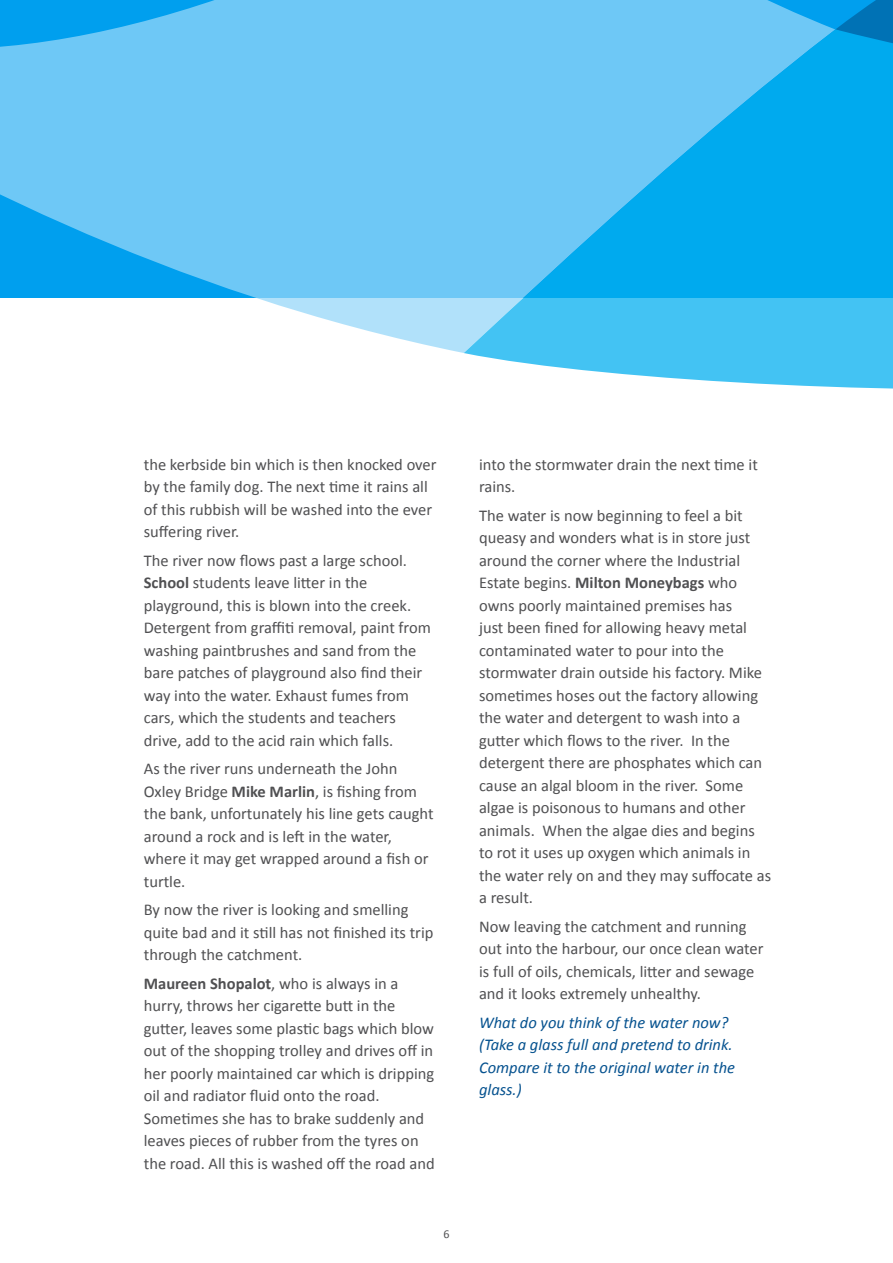
<style>
.page{position:relative;width:893px;height:1263px;background:#fff}
.page>*{position:absolute;margin:0;border:0;box-sizing:border-box;transform-origin:0 0}
.t1{font:16.5px/22.5px "Calibri";color:#505052}
.t2{font:italic 16.5px/22.5px "Calibri";color:#06528f}
.t3{font:12px "Calibri";color:#505052}
.s1{font-weight:700}
</style>
<div class="page">
<svg style="left:0;top:0;width:835px;height:353px;background:#74caf6"></svg>
<svg style="left:835px;top:0;width:58px;height:29px;background:#0081c9"></svg>
<svg style="left:464px;top:29px;width:429px;height:360px;background:#41bdf2"></svg>
<p class="t1" style="left:144px;top:452px;width:294px">the kerbside bin which is then knocked over by the family dog. The next time it rains all of this rubbish will be washed into the ever suffering river.</p>
<p class="t1" style="left:144px;top:548px;width:289px">The river now flows past a large school.<br><span class="s1">School</span> students leave litter in the playground, this is blown into the creek.<br>Detergent from graffiti removal, paint from washing paintbrushes and sand from the bare patches of playground also find their way into the water. Exhaust fumes from cars, which the students and teachers drive, add to the acid rain which falls.</p>
<p class="t1" style="left:144px;top:756px;width:291px">As the river runs underneath the John Oxley Bridge <span class="s1">Mike Marlin</span>, is fishing from the bank, unfortunately his line gets caught around a rock and is left in the water, where it may get wrapped around a fish or turtle.</p>
<p class="t1" style="left:144px;top:897px;width:291px">By now the river is looking and smelling quite bad and it still has not finished its trip through the catchment.</p>
<p class="t1" style="left:144px;top:971px;width:292px"><span class="s1">Maureen Shopalot</span>, who is always in a hurry, throws her cigarette butt in the gutter, leaves some plastic bags which blow out of the shopping trolley and drives off in her poorly maintained car which is dripping oil and radiator fluid onto the road.<br>Sometimes she has to brake suddenly and leaves pieces of rubber from the tyres on the road. All this is washed off the road and</p>
<p class="t3" style="left:443px;top:1226px;width:8px">6</p>
<p class="t1" style="left:479px;top:452px;width:280px">into the stormwater drain the next time it rains.</p>
<p class="t1" style="left:479px;top:503px;width:294px">The water is now beginning to feel a bit queasy and wonders what is in store just around the corner where the Industrial Estate begins. <span class="s1">Milton Moneybags</span> who owns poorly maintained premises has<br>just been fined for allowing heavy metal contaminated water to pour into the stormwater drain outside his factory. Mike sometimes hoses out the factory allowing the water and detergent to wash into a gutter which flows to the river. In the detergent there are phosphates which can cause an algal bloom in the river. Some algae is poisonous to humans and other animals. When the algae dies and begins to rot it uses up oxygen which animals in the water rely on and they may suffocate as a result.</p>
<p class="t1" style="left:479px;top:914px;width:286px">Now leaving the catchment and running out into the harbour, our once clean water is full of oils, chemicals, litter and sewage and it looks extremely unhealthy.</p>
<p class="t2" style="left:479px;top:1010px;width:258px">What do you think of the water now? (Take a glass full and pretend to drink.<br>Compare it to the original water in the glass.)</p>
</div>
